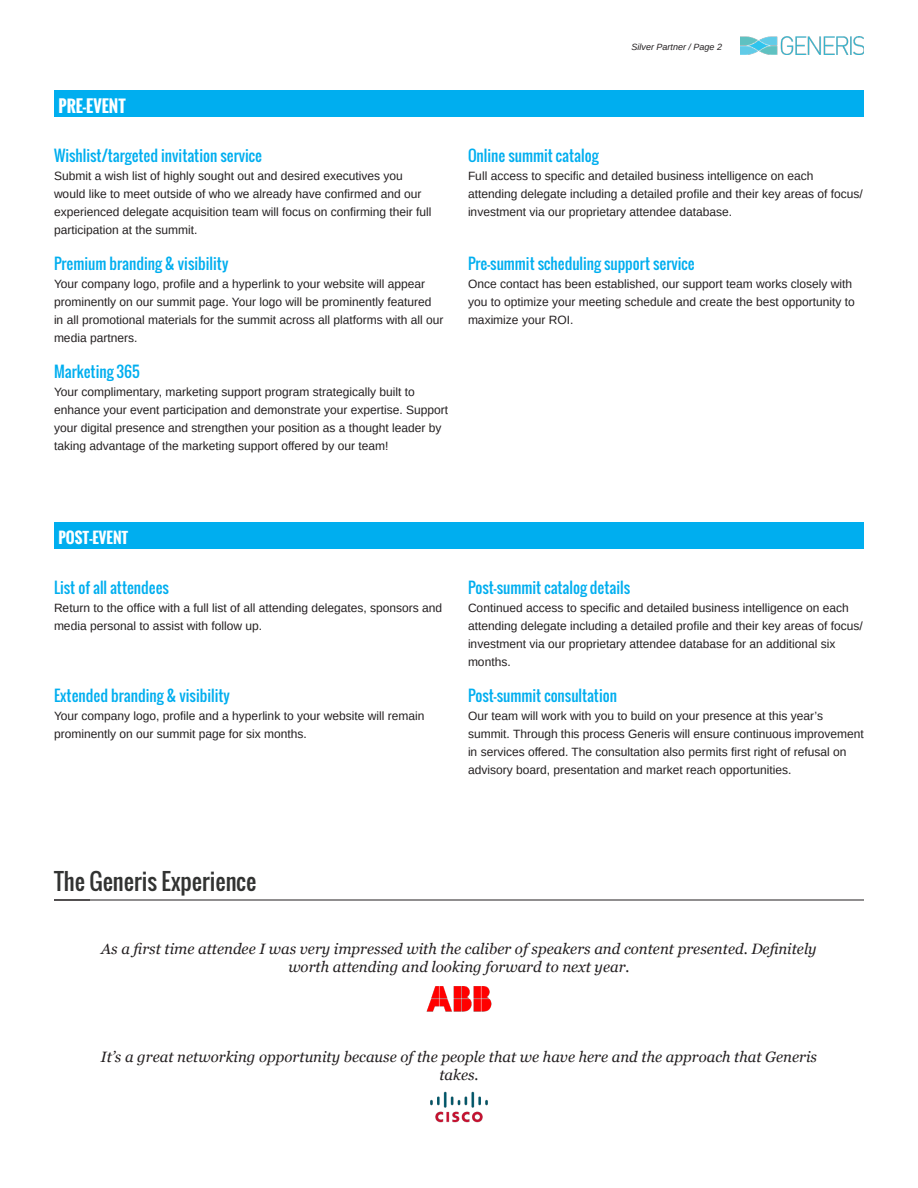
<style>
.page{position:relative;width:918px;height:1188px;background:#fff}
.page>*{position:absolute;margin:0;border:0;box-sizing:border-box;transform-origin:0 0}
.t1{font:22.5px "Oswald";color:#323332}
.t2{font:700 16.5px "Oswald";color:#fff}
.t3{font:italic 15px/18px "Georgia";color:#231f20;text-align:center}
.t4{font:15px "Oswald";color:#00aeef}
.t5{font:700 15px "Oswald";color:#fff}
.t6{font:12px/18px "Arimo";color:#231f20}
.t7{font:italic 9px "Arimo";color:#231f20}
</style>
<div class="page">
<img style="left:740px;top:36px;width:124px;height:18px">
<div style="left:54px;top:90px;width:810px;height:27px;background:#00aeef"></div>
<div style="left:54px;top:522px;width:810px;height:27px;background:#00aeef"></div>
<hr style="left:54px;top:900px;width:810px;height:1px;background:#231f20">
<hr style="left:54px;top:899px;width:36px;height:2px;background:#231f20">
<img style="left:426px;top:986px;width:66px;height:26px">
<img style="left:430px;top:1091px;width:58px;height:32px">
<p class="t2" style="left:58px;top:94px;width:69px">PRE-EVENT</p>
<p class="t4" style="left:54px;top:144px;width:210px">Wishlist/targeted invitation service</p>
<p class="t6" style="left:54px;top:167px;width:379px">Submit a wish list of highly sought out and desired executives you would like to meet outside of who we already have confirmed and our experienced delegate acquisition team will focus on confirming their full participation at the summit.</p>
<p class="t4" style="left:54px;top:252px;width:176px">Premium branding &amp; visibility</p>
<p class="t6" style="left:54px;top:275px;width:391px">Your company logo, profile and a hyperlink to your website will appear prominently on our summit page. Your logo will be prominently featured in all promotional materials for the summit across all platforms with all our media partners.</p>
<p class="t4" style="left:54px;top:360px;width:87px">Marketing 365</p>
<p class="t6" style="left:54px;top:383px;width:396px">Your complimentary, marketing support program strategically built to enhance your event participation and demonstrate your expertise. Support your digital presence and strengthen your position as a thought leader by taking advantage of the marketing support offered by our team!</p>
<p class="t7" style="left:632px;top:41px;width:92px">Silver Partner / Page 2</p>
<p class="t4" style="left:468px;top:144px;width:132px">Online summit catalog</p>
<p class="t6" style="left:468px;top:167px;width:396px">Full access to specific and detailed business intelligence on each attending delegate including a detailed profile and their key areas of focus/ investment via our proprietary attendee database.</p>
<p class="t4" style="left:468px;top:252px;width:228px">Pre-summit scheduling support service</p>
<p class="t6" style="left:468px;top:275px;width:388px">Once contact has been established, our support team works closely with you to optimize your meeting schedule and create the best opportunity to maximize your ROI.</p>
<p class="t5" style="left:58px;top:527px;width:71px">POST-EVENT</p>
<p class="t4" style="left:54px;top:576px;width:117px">List of all attendees</p>
<p class="t6" style="left:54px;top:599px;width:390px">Return to the office with a full list of all attending delegates, sponsors and media personal to assist with follow up.</p>
<p class="t4" style="left:54px;top:684px;width:177px">Extended branding &amp; visibility</p>
<p class="t6" style="left:54px;top:707px;width:372px">Your company logo, profile and a hyperlink to your website will remain prominently on our summit page for six months.</p>
<p class="t4" style="left:468px;top:576px;width:164px">Post-summit catalog details</p>
<p class="t6" style="left:468px;top:599px;width:396px">Continued access to specific and detailed business intelligence on each attending delegate including a detailed profile and their key areas of focus/ investment via our proprietary attendee database for an additional six months.</p>
<p class="t4" style="left:468px;top:684px;width:151px">Post-summit consultation</p>
<p class="t6" style="left:468px;top:707px;width:397px">Our team will work with you to build on your presence at this year’s summit. Through this process Generis will ensure continuous improvement in services offered. The consultation also permits first right of refusal on advisory board, presentation and market reach opportunities.</p>
<p class="t1" style="left:54px;top:864px;width:204px">The Generis Experience</p>
<p class="t3" style="left:101px;top:940px;width:717px">As a first time attendee I was very impressed with the caliber of speakers and content presented. Definitely worth attending and looking forward to next year.</p>
<p class="t3" style="left:101px;top:1048px;width:718px">It’s a great networking opportunity because of the people that we have here and the approach that Generis takes.</p>
</div>
